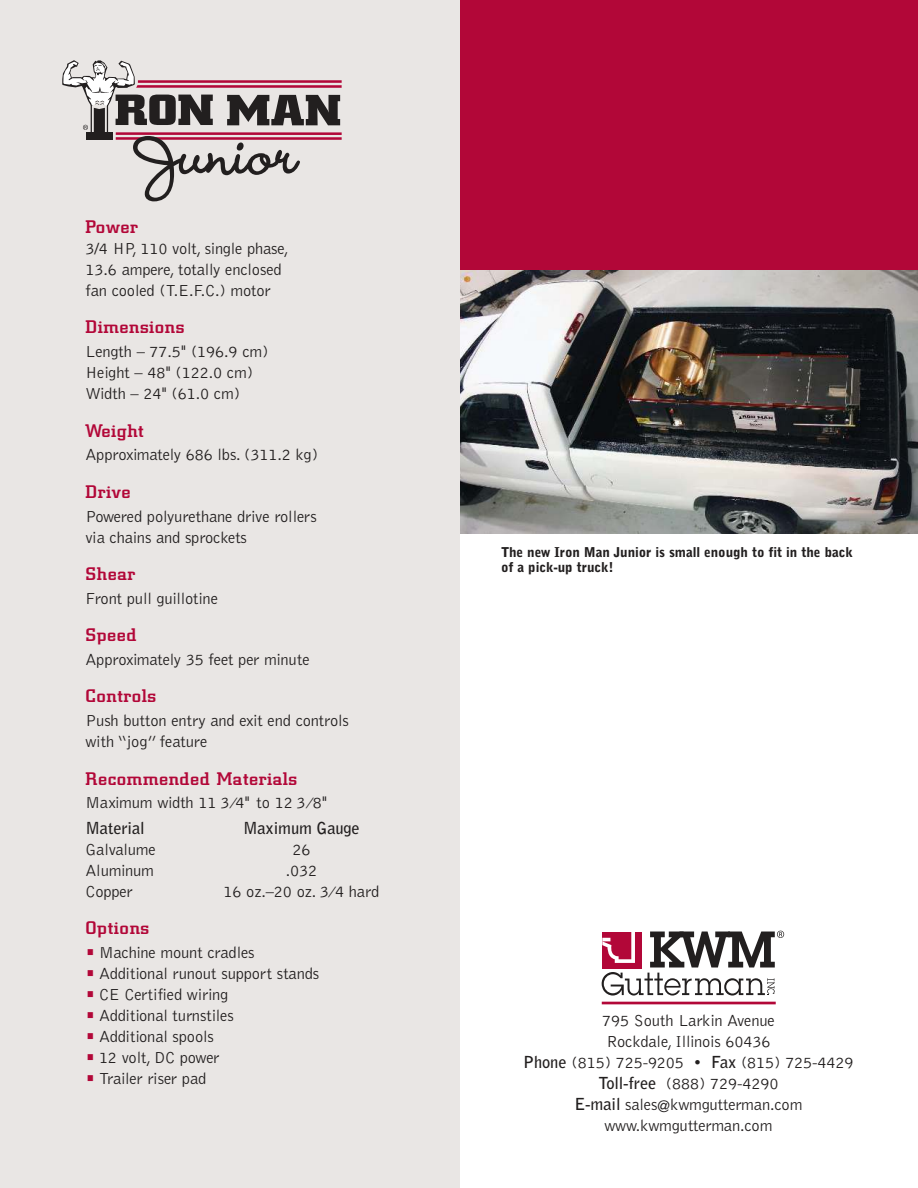
<style>
.page{position:relative;width:918px;height:1188px;background:#fff}
.page>*{position:absolute;margin:0;border:0;box-sizing:border-box;transform-origin:0 0}
.t1{font:500 18px "City";letter-spacing:.025em;color:#b20738;scale:1.15 1}
.t2{font:300 16.5px/21px "Bell Gothic";letter-spacing:-.01em;color:#221f1f}
.t3{font:700 16.5px "Bell Gothic";letter-spacing:-.01em;color:#221f1f}
.t4{font:900 13.5px/15px "Bell Gothic";letter-spacing:-.005em;color:#221f1f}
.s1{font-family:"Lubalin Graph";font-weight:600;color:#b20738}
.s2{font-weight:700}
</style>
<div class="page">
<img style="left:459px;top:270px;width:459px;height:263px">
<div style="left:459px;top:0;width:459px;height:270px;background:#b20738"></div>
<div style="left:0;top:0;width:459px;height:1188px;background:#e9e6e4"></div>
<hr style="left:135px;top:85px;width:207px;height:3px;background:#b20738">
<hr style="left:137px;top:80px;width:205px;height:3px;background:#b20738">
<hr style="left:116px;top:137px;width:226px;height:3px;background:#b20738">
<hr style="left:116px;top:132px;width:226px;height:3px;background:#b20738">
<hr style="left:602px;top:1002px;width:174px;height:2px;background:#b20738">
<svg style="left:602px;top:931px;width:182px;height:65px"></svg>
<svg style="left:62px;top:60px;width:278px;height:141px"></svg>
<p class="t1" style="left:86px;top:220px;width:47px">Power</p>
<p class="t2" style="left:86px;top:239px;width:205px">3/4 HP, 110 volt, single phase,<br>13.6 ampere, totally enclosed fan cooled (T.E.F.C.) motor</p>
<p class="t1" style="left:86px;top:321px;width:88px">Dimensions</p>
<p class="t2" style="left:86px;top:342px;width:185px">Length – 77.5" (196.9 cm)<br>Height – 48" (122.0 cm)<br>Width – 24" (61.0 cm)</p>
<p class="t1" style="left:86px;top:424px;width:52px">Weight</p>
<p class="t2" style="left:86px;top:445px;width:234px">Approximately 686 lbs. (311.2 kg)</p>
<p class="t1" style="left:86px;top:485px;width:41px">Drive</p>
<p class="t2" style="left:86px;top:507px;width:233px">Powered polyurethane drive rollers via chains and sprockets</p>
<p class="t1" style="left:86px;top:567px;width:45px">Shear</p>
<p class="t2" style="left:86px;top:589px;width:134px">Front pull guillotine</p>
<p class="t1" style="left:86px;top:628px;width:46px">Speed</p>
<p class="t2" style="left:86px;top:650px;width:226px">Approximately 35 feet per minute</p>
<p class="t1" style="left:86px;top:690px;width:63px">Controls</p>
<p class="t2" style="left:86px;top:711px;width:265px">Push button entry and exit end controls with “jog” feature</p>
<p class="t1" style="left:86px;top:772px;width:186px">Recommended Materials</p>
<p class="t2" style="left:86px;top:793px;width:243px">Maximum width 11 3 ⁄4" to 12 3 ⁄8"</p>
<p class="t3" style="left:86px;top:821px;width:61px">Material</p>
<p class="t3" style="left:243px;top:821px;width:118px">Maximum Gauge</p>
<p class="t2" style="left:85px;top:840px;width:72px">Galvalume</p>
<p class="t2" style="left:292px;top:840px;width:20px">26</p>
<p class="t2" style="left:85px;top:861px;width:70px">Aluminum</p>
<p class="t2" style="left:286px;top:861px;width:33px">.032</p>
<p class="t2" style="left:85px;top:882px;width:49px">Copper</p>
<p class="t2" style="left:224px;top:882px;width:157px">16 oz.–20 oz. 3⁄4 hard</p>
<p class="t1" style="left:86px;top:922px;width:57px">Options</p>
<p class="t2" style="left:86px;top:943px;width:171px"><span class="s1">•</span> Machine mount cradles</p>
<p class="t2" style="left:86px;top:964px;width:235px"><span class="s1">•</span> Additional runout support stands</p>
<p class="t2" style="left:86px;top:985px;width:144px"><span class="s1">•</span> CE Certified wiring</p>
<p class="t2" style="left:86px;top:1006px;width:150px"><span class="s1">•</span> Additional turnstiles</p>
<p class="t2" style="left:86px;top:1027px;width:130px"><span class="s1">•</span> Additional spools</p>
<p class="t2" style="left:86px;top:1048px;width:136px"><span class="s1">•</span> 12 volt, DC power</p>
<p class="t2" style="left:86px;top:1069px;width:122px"><span class="s1">•</span> Trailer riser pad</p>
<p class="t4" style="left:501px;top:545px;width:353px">The new Iron Man Junior is small enough to fit in the back of a pick-up truck!</p>
<p class="t2" style="left:523px;top:1012px;width:332px;text-align:center">795 South Larkin Avenue<br>Rockdale, Illinois 60436<br><span class="s2">Phone</span> (815) 725-9205 • <span class="s2">Fax</span> (815) 725-4429<br><span class="s2">Toll-free</span> (888) 729-4290<br><span class="s2">E-mail</span> sales@kwmgutterman.com www.kwmgutterman.com</p>
</div>
